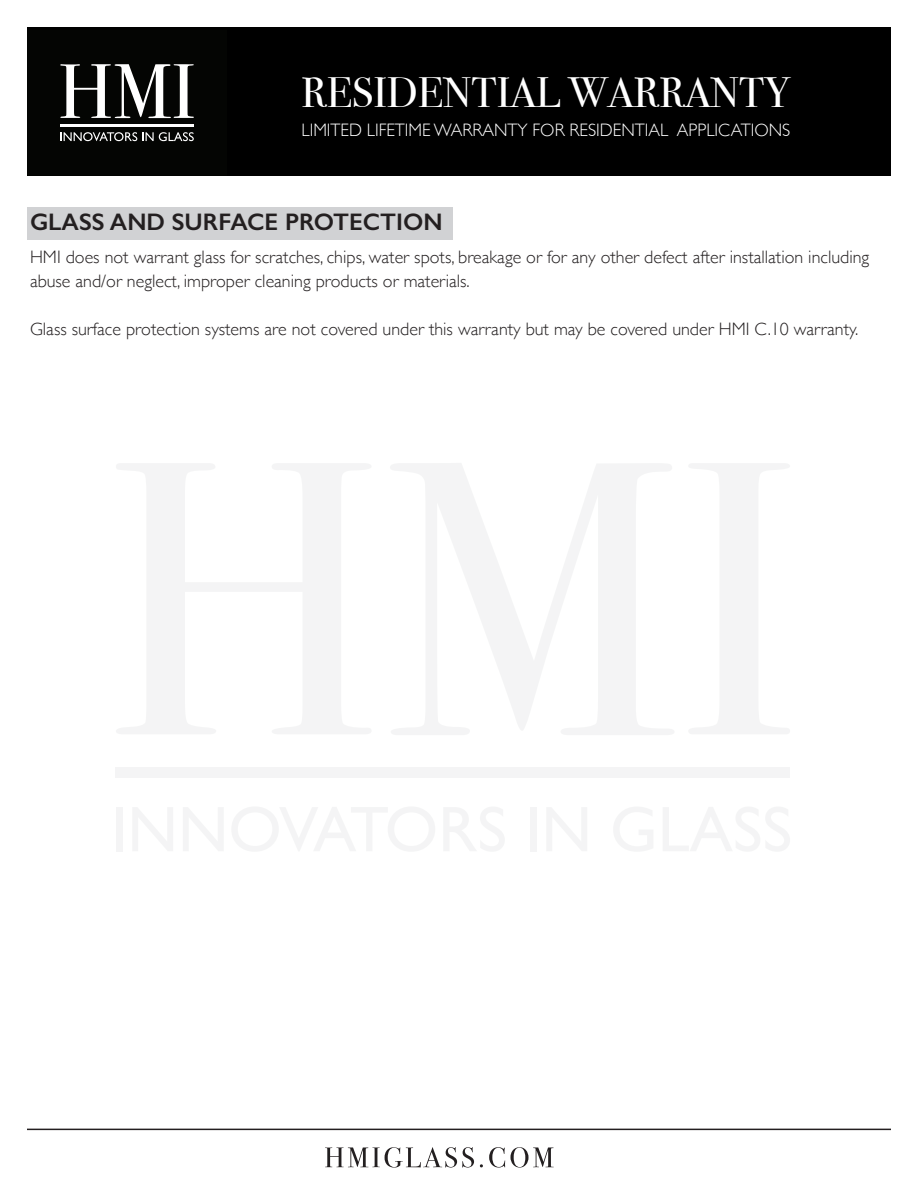
<style>
.page{position:relative;width:918px;height:1188px;background:#fff}
.page>*{position:absolute;margin:0;border:0;box-sizing:border-box;transform-origin:0 0}
.t1{font:42.3px "Bodoni Svty Two ITCTT";color:#fff}
.t2{font:600 24px "Gill Sans";color:#231f20}
.t3{font:300 18px/24px "Gill Sans";color:#231f20}
.t4{font:300 18px "Gill Sans";color:#fff}
</style>
<div class="page">
<div style="left:27px;top:27px;width:864px;height:149px;background:#000"></div>
<svg style="left:60px;top:64px;width:134px;height:78px"></svg>
<hr style="left:60px;top:124px;width:134px;height:3px;background:#fff">
<div style="left:27px;top:207px;width:426px;height:33px;background:#d1d2d4"></div>
<svg style="left:116px;top:464px;width:255px;height:270px"></svg>
<svg style="left:390px;top:463px;width:284px;height:272px"></svg>
<svg style="left:689px;top:464px;width:101px;height:270px"></svg>
<div style="left:116px;top:807px;width:6px;height:44px;background:#f4f4f5"></div>
<svg style="left:133px;top:808px;width:40px;height:43px"></svg>
<svg style="left:183px;top:808px;width:40px;height:43px"></svg>
<svg style="left:232px;top:807px;width:203px;height:44px"></svg>
<svg style="left:444px;top:807px;width:60px;height:44px"></svg>
<div style="left:530px;top:807px;width:6px;height:44px;background:#f4f4f5"></div>
<svg style="left:547px;top:808px;width:40px;height:43px"></svg>
<svg style="left:614px;top:807px;width:39px;height:44px"></svg>
<svg style="left:663px;top:807px;width:127px;height:44px"></svg>
<div style="left:116px;top:768px;width:674px;height:10px;background:#f4f4f5"></div>
<hr style="left:27px;top:1129px;width:864px;height:1px;background:#231f20">
<svg style="left:325px;top:1147px;width:149px;height:21px"></svg>
<svg style="left:489px;top:1147px;width:65px;height:21px"></svg>
<p class="t1" style="left:301px;top:58px;width:491px">RESIDENTIAL WARRANTY</p>
<p class="t4" style="left:302px;top:116px;width:490px">LIMITED LIFETIME WARRANTY FOR RESIDENTIAL APPLICATIONS</p>
<p class="t2" style="left:30px;top:208px;width:414px">GLASS AND SURFACE PROTECTION</p>
<p class="t3" style="left:30px;top:245px;width:841px">HMI does not warrant glass for scratches, chips, water spots, breakage or for any other defect after installation including abuse and/or neglect, improper cleaning products or materials.</p>
<p class="t3" style="left:30px;top:317px;width:830px">Glass surface protection systems are not covered under this warranty but may be covered under HMI C.10 warranty.</p>
</div>
